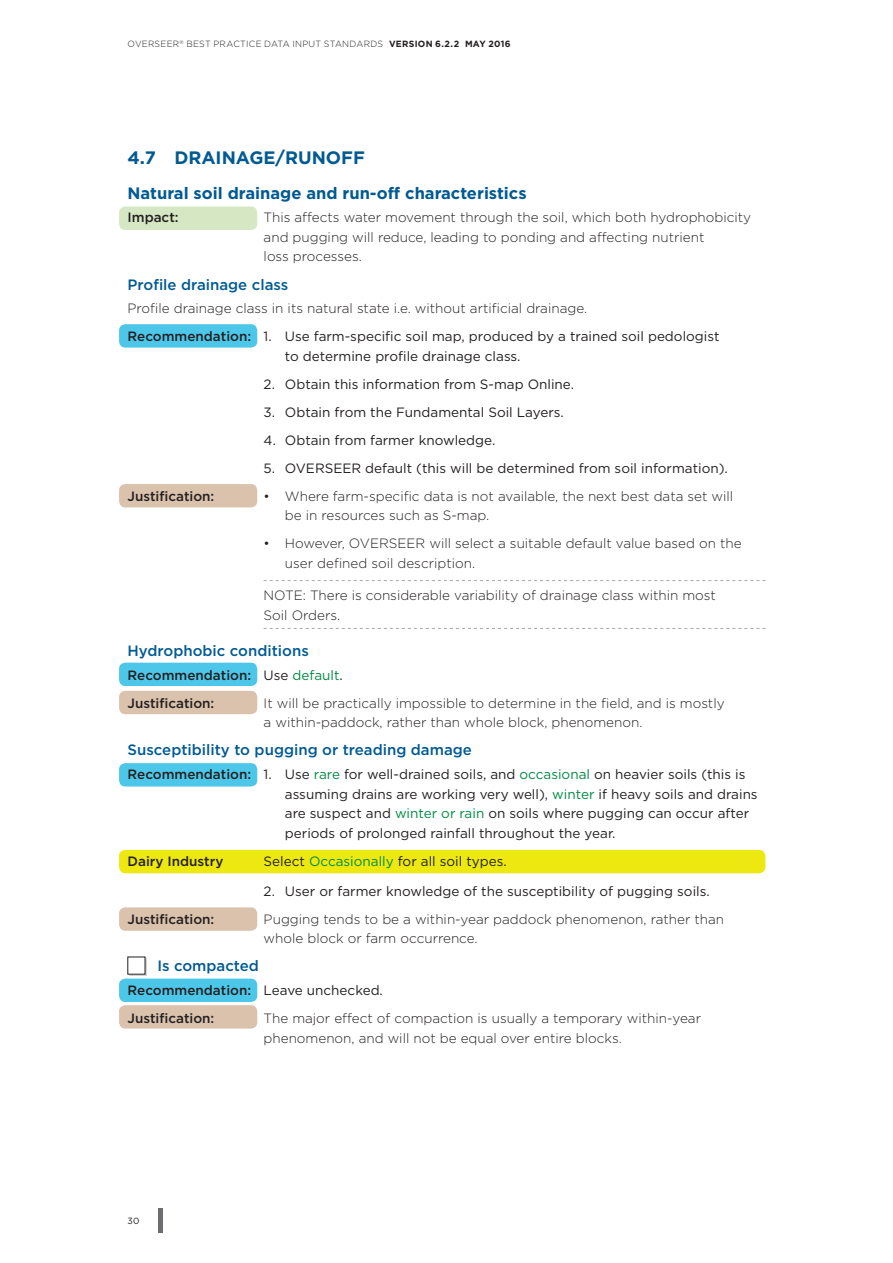
<style>
.page{position:relative;width:893px;height:1263px;background:#fff}
.page>*{position:absolute;margin:0;border:0;box-sizing:border-box;transform-origin:0 0}
.Heading_2_CAPS{font:700 18px "Gotham";color:#015a92}
.Heading_3{font:700 16.5px "Gotham";color:#015a92}
.Heading_4{font:500 15px "Gotham";color:#015a92}
._32_Body_9_13_Book{font:13.5px/19.5px "Gotham";color:#231f20}
._32_Body_9_13_Light{font:300 13.5px/19.5px "Gotham";color:#231f20}
.Body_NOTE_32{font:300 13.5px/19.5px "Gotham";color:#231f20}
._32_Body_9_13_Book-2{font:500 13.5px "Gotham";color:#231f20}
.Body_9_13{font:300 13.5px "Gotham";color:#231f20}
._32_Body_9_13_Light-2{font:500 13.5px "Gotham";color:#231f20}
.t1{font:300 9px "Gotham";letter-spacing:.03em;color:#231f20}
.t2{font:9px "Gotham";color:#231f20}
.s1{font-weight:700}
.s2{font-weight:500}
.s3{font-weight:400}
.s4{font-weight:400;color:#008b43}
.s5{color:#008b43}
</style>
<div class="page">
<hr style="left:159px;top:1208px;width:4px;height:24px;background:#6c6d70">
<div style="left:119px;top:484px;width:138px;height:23px;background:#dac2ad;border-radius:6px"></div>
<div style="left:119px;top:691px;width:138px;height:23px;background:#dac2ad;border-radius:6px"></div>
<div style="left:119px;top:324px;width:138px;height:24px;background:#4dc7e9;border-radius:6px"></div>
<div style="left:119px;top:207px;width:138px;height:23px;background:#d5e8c3;border-radius:6px"></div>
<div style="left:119px;top:663px;width:138px;height:23px;background:#4dc7e9;border-radius:6px"></div>
<div style="left:119px;top:850px;width:646px;height:23px;background:#ece810;border-radius:6px"></div>
<div style="left:119px;top:763px;width:138px;height:23px;background:#4dc7e9;border-radius:6px"></div>
<div style="left:119px;top:978px;width:138px;height:24px;background:#4dc7e9;border-radius:6px"></div>
<div style="left:119px;top:1005px;width:138px;height:23px;background:#dac2ad;border-radius:6px"></div>
<svg style="left:129px;top:958px;width:17px;height:17px"></svg>
<div style="left:128px;top:957px;width:17px;height:17px;background:#fff"></div>
<div style="left:119px;top:907px;width:138px;height:24px;background:#dac2ad;border-radius:6px"></div>
<svg style="left:264px;top:580px;width:501px;height:1px"></svg>
<svg style="left:264px;top:628px;width:501px;height:1px"></svg>
<p class="t1" style="left:128px;top:38px;width:385px">OVERSEER<sup>®</sup> BEST PRACTICE DATA INPUT STANDARDS <span class="s1">VERSION 6.2.2 MAY 2016</span></p>
<p class="Heading_2_CAPS" style="left:128px;top:147px;width:239px">4.7 DRAINAGE/RUNOFF</p>
<p class="Heading_3" style="left:128px;top:183px;width:401px">Natural soil drainage and run-off characteristics</p>
<p class="_32_Body_9_13_Light-2" style="left:128px;top:210px;width:53px">Impact:</p>
<p class="_32_Body_9_13_Light" style="left:264px;top:208px;width:489px">This affects water movement through the soil, which both hydrophobicity and pugging will reduce, leading to ponding and affecting nutrient<br>loss processes.</p>
<p class="Heading_4" style="left:128px;top:276px;width:162px">Profile drainage class</p>
<p class="Body_9_13" style="left:128px;top:301px;width:461px">Profile drainage class in its natural state i.e. without artificial drainage.</p>
<p class="_32_Body_9_13_Book" style="left:285px;top:326px;width:436px;text-indent:-157px"><span class="s2">Recommendation:</span> 1. Use farm-specific soil map, produced by a trained soil pedologist to determine profile drainage class.</p>
<p class="_32_Body_9_13_Book" style="left:264px;top:374px;width:312px">2. Obtain this information from S-map Online.</p>
<p class="_32_Body_9_13_Book" style="left:264px;top:402px;width:302px">3. Obtain from the Fundamental Soil Layers.</p>
<p class="_32_Body_9_13_Book" style="left:264px;top:430px;width:233px">4. Obtain from farmer knowledge.</p>
<p class="_32_Body_9_13_Book" style="left:264px;top:458px;width:466px">5. OVERSEER default (this will be determined from soil information).</p>
<p class="_32_Body_9_13_Light-2" style="left:128px;top:488px;width:88px">Justification:</p>
<p class="_32_Body_9_13_Light" style="left:285px;top:486px;width:450px;text-indent:-21px">• Where farm-specific data is not available, the next best data set will be in resources such as S-map.</p>
<p class="_32_Body_9_13_Light" style="left:285px;top:534px;width:458px;text-indent:-21px">• However, OVERSEER will select a suitable default value based on the user defined soil description.</p>
<p class="Body_NOTE_32" style="left:264px;top:585px;width:454px">NOTE: There is considerable variability of drainage class within most<br>Soil Orders.</p>
<p class="Heading_4" style="left:128px;top:642px;width:183px">Hydrophobic conditions</p>
<p class="_32_Body_9_13_Book-2" style="left:128px;top:667px;width:217px">Recommendation: <span class="s3">Use</span> <span class="s4">default</span><span class="s3">.</span></p>
<p class="_32_Body_9_13_Light-2" style="left:128px;top:695px;width:88px">Justification:</p>
<p class="_32_Body_9_13_Light" style="left:264px;top:693px;width:463px">It will be practically impossible to determine in the field, and is mostly a within-paddock, rather than whole block, phenomenon.</p>
<p class="Heading_4" style="left:128px;top:741px;width:346px">Susceptibility to pugging or treading damage</p>
<p class="_32_Body_9_13_Book" style="left:285px;top:764px;width:474px;text-indent:-157px"><span class="s2">Recommendation:</span> 1. Use <span class="s5">rare</span> for well-drained soils, and <span class="s5">occasional</span> on heavier soils (this is assuming drains are working very well), <span class="s5">winter</span> if heavy soils and drains are suspect and <span class="s5">winter or rain</span> on soils where pugging can occur after periods of prolonged rainfall throughout the year.</p>
<p class="_32_Body_9_13_Book-2" style="left:128px;top:853px;width:97px">Dairy Industry</p>
<p class="_32_Body_9_13_Book" style="left:264px;top:851px;width:245px">Select <span class="s5">Occasionally</span> for all soil types.</p>
<p class="_32_Body_9_13_Book" style="left:264px;top:881px;width:448px">2. User or farmer knowledge of the susceptibility of pugging soils.</p>
<p class="_32_Body_9_13_Light-2" style="left:128px;top:911px;width:88px">Justification:</p>
<p class="_32_Body_9_13_Light" style="left:264px;top:909px;width:462px">Pugging tends to be a within-year paddock phenomenon, rather than whole block or farm occurrence.</p>
<p class="Heading_4" style="left:157px;top:957px;width:103px">Is compacted</p>
<p class="_32_Body_9_13_Book-2" style="left:128px;top:982px;width:257px">Recommendation: <span class="s3">Leave unchecked.</span></p>
<p class="_32_Body_9_13_Light-2" style="left:128px;top:1010px;width:88px">Justification:</p>
<p class="_32_Body_9_13_Light" style="left:264px;top:1008px;width:439px">The major effect of compaction is usually a temporary within-year phenomenon, and will not be equal over entire blocks.</p>
<p class="t2" style="left:128px;top:1216px;width:13px">30</p>
</div>
